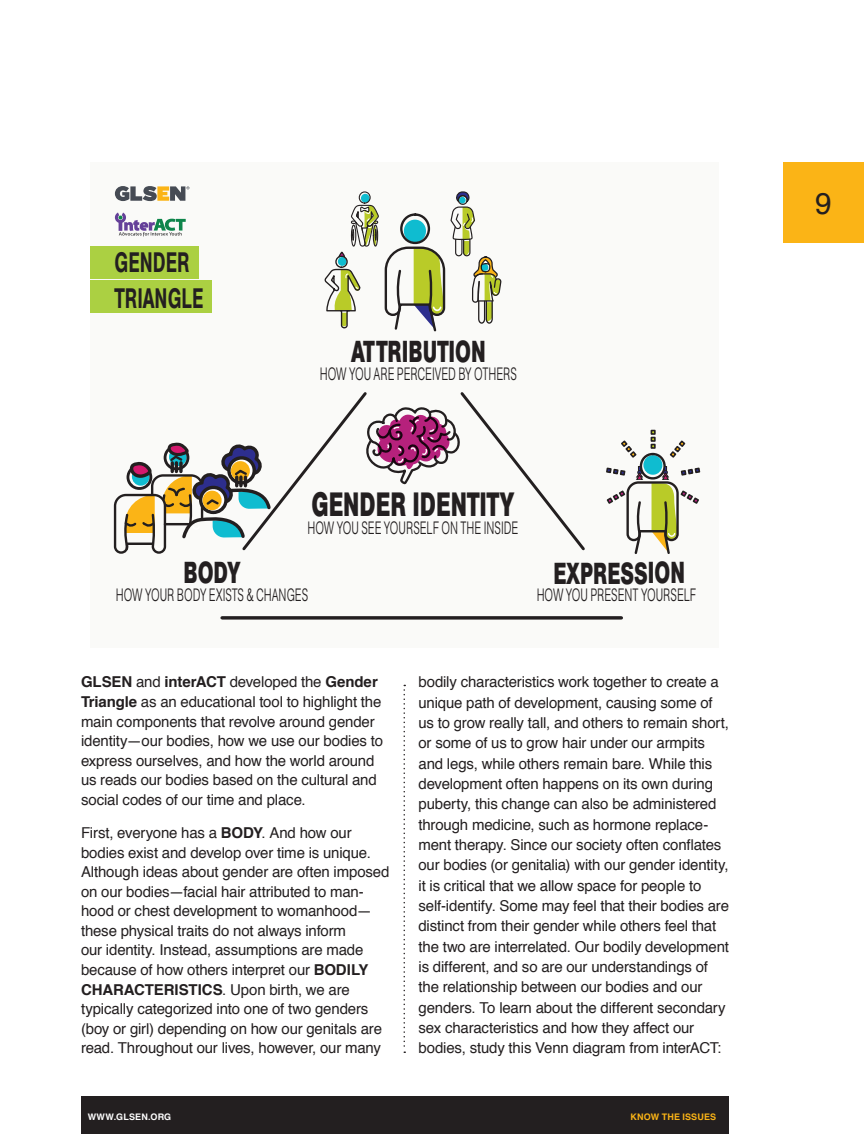
<style>
.page{position:relative;width:864px;height:1134px;background:#fff}
.page>*{position:absolute;margin:0;border:0;box-sizing:border-box;transform-origin:0 0}
.t1{font:35.4px "AG Buch Bld";color:#231f20;scale:.64 1}
.t2{font:31.8px "AG Buch Bld";color:#231f20;scale:.64 1}
.t3{font:30px "Helvetica";color:#231f20}
.t4{font:29.55px/35.5px "AG Buch Mdm";color:#231f20;scale:.64 1}
.t5{font:18.75px "AG Buch Lgt";color:#231f20;scale:.64 1}
.Body{font:15px/20.4px "Helvetica";letter-spacing:-.01em;color:#231f20}
.t6{font:700 9px "Helvetica";letter-spacing:.02em;color:#fff}
.t7{font:700 9px "Helvetica";letter-spacing:.015em;color:#fbb416}
.s1{font-weight:700}
</style>
<div class="page">
<div style="left:783px;top:162px;width:81px;height:81px;background:#fbb416"></div>
<div style="left:81px;top:1096px;width:648px;height:38px;background:#231f20"></div>
<svg style="left:404px;top:685px;width:1px;height:368px"></svg>
<div style="left:91px;top:162px;width:628px;height:486px;background:#fafaf8"></div>
<div style="left:91px;top:246px;width:108px;height:32px;background:#abd042"></div>
<div style="left:91px;top:281px;width:121px;height:32px;background:#abd042"></div>
<svg style="left:115px;top:186px;width:74px;height:15px"></svg>
<svg style="left:324px;top:191px;width:178px;height:141px"></svg>
<svg style="left:222px;top:616px;width:399px;height:4px;background:#413e3e"></svg>
<svg style="left:115px;top:213px;width:71px;height:23px"></svg>
<svg style="left:113px;top:392px;width:472px;height:162px"></svg>
<svg style="left:606px;top:430px;width:95px;height:124px"></svg>
<p class="t4" style="left:115px;top:244px;width:140px">GENDER<br>TRIANGLE</p>
<p class="t2" style="left:351px;top:332px;width:212px">ATTRIBUTION</p>
<p class="t5" style="left:320px;top:362px;width:310px">HOW YOU ARE PERCEIVED BY OTHERS</p>
<p class="t1" style="left:311px;top:483px;width:319px">GENDER IDENTITY</p>
<p class="t5" style="left:308px;top:517px;width:331px">HOW YOU SEE YOURSELF ON THE INSIDE</p>
<p class="t2" style="left:183px;top:554px;width:91px">BODY</p>
<p class="t5" style="left:116px;top:584px;width:302px">HOW YOUR BODY EXISTS &amp; CHANGES</p>
<p class="t2" style="left:553px;top:554px;width:207px">EXPRESSION</p>
<p class="t5" style="left:537px;top:584px;width:251px">HOW YOU PRESENT YOURSELF</p>
<p class="Body" style="left:81px;top:673px;width:304px;line-height:19.6px"><span class="s1">GLSEN</span> and <span class="s1">interACT</span> developed the <span class="s1">Gender Triangle</span> as an educational tool to highlight the main components that revolve around gender identity—our bodies, how we use our bodies to express ourselves, and how the world around us reads our bodies based on the cultural and social codes of our time and place.</p>
<p class="Body" style="left:81px;top:823px;width:310px;line-height:19.6px">First, everyone has a <span class="s1">BODY</span>. And how our bodies exist and develop over time is unique.<br>Although ideas about gender are often imposed on our bodies—facial hair attributed to man&shy;hood or chest development to womanhood— these physical traits do not always inform<br>our identity. Instead, assumptions are made because of how others interpret our <span class="s1">BODILY CHARACTERISTICS</span>. Upon birth, we are typically categorized into one of two genders (boy or girl) depending on how our genitals are read. Throughout our lives, however, our many</p>
<p class="Body" style="left:418px;top:672px;width:312px">bodily characteristics work together to create a unique path of development, causing some of us to grow really tall, and others to remain short, or some of us to grow hair under our armpits and legs, while others remain bare. While this development often happens on its own during puberty, this change can also be administered through medicine, such as hormone replace&shy;ment therapy. Since our society often conflates our bodies (or genitalia) with our gender identity, it is critical that we allow space for people to self-identify. Some may feel that their bodies are distinct from their gender while others feel that the two are interrelated. Our bodily development is different, and so are our understandings of the relationship between our bodies and our genders. To learn about the different secondary sex characteristics and how they affect our bodies, study this Venn diagram from interACT:</p>
<p class="t6" style="left:88px;top:1109px;width:85px">WWW.GLSEN.ORG</p>
<p class="t7" style="left:631px;top:1109px;width:87px">KNOW THE ISSUES</p>
<h3 class="t3" style="left:815px;top:180px;width:18px">9</h3>
</div>
